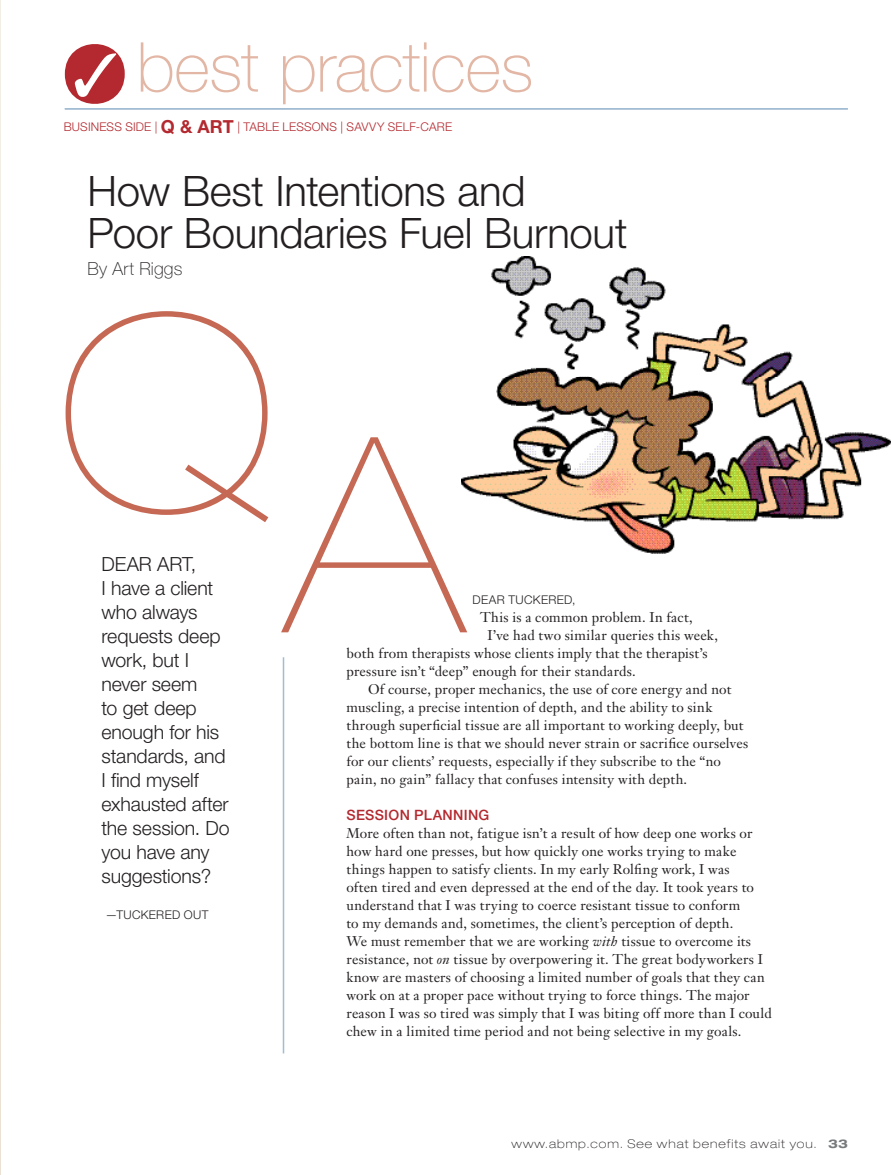
<style>
.page{position:relative;width:891px;height:1175px;background:#fff}
.page>*{position:absolute;margin:0;border:0;box-sizing:border-box;transform-origin:0 0}
.Feature_Cap{font:900 expanded 273px "Helvetica Neue";color:#c56955}
.New_Column_open{font:100 68.85px "Helvetica Neue";letter-spacing:-.01em;color:#e3b7a6}
.Columns{font:300 42px/42px "Helvetica Neue";letter-spacing:-.005em;color:#231f20}
.Q_Art{font:300 19.5px/24px "Helvetica Neue";letter-spacing:-.005em;color:#231f20}
.Columns-2{font:100 18px "Helvetica Neue";letter-spacing:.01em;color:#231f20}
.Subhead_One{font:500 14.25px "Helvetica Neue";letter-spacing:.02em;color:#b3292f}
.Standard_Indent_None{font:13.8px/18px "Janson Text";letter-spacing:.01em;color:#231f20}
.Standard_Indent{font:13.8px/18px "Janson Text";letter-spacing:.015em;color:#231f20}
.New_Column_open-2{font:300 12px "Helvetica Neue";letter-spacing:.015em;color:#b3292f}
.t1{font:100 expanded 12px "Helvetica Neue";letter-spacing:.085em;color:#231f20}
.Attribute{font:300 12px "Helvetica Neue";letter-spacing:.03em;color:#231f20}
.s1{font-weight:700;font-size:18px}
.s2{font-style:italic}
.s3{font-weight:700;color:#787b7d}
</style>
<div class="page">
<img style="left:461px;top:257px;width:430px;height:297px">
<hr style="left:65px;top:108px;width:783px;height:2px;background:#a1bcd3">
<svg style="left:65px;top:44px;width:60px;height:66px"></svg>
<hr style="left:283px;top:657px;width:1px;height:396px;background:#a1bcd3">
<img style="left:0;top:0;width:1px;height:1163px">
<p class="New_Column_open" style="left:136px;top:28px;width:399px">best practices</p>
<p class="New_Column_open-2" style="left:64px;top:119px;width:390px">BUSINESS SIDE | <span class="s1">Q &amp; ART</span> | TABLE LESSONS | SAVVY SELF-CARE</p>
<p class="Columns" style="left:87px;top:169px;width:541px">How Best Intentions and<br>Poor Boundaries Fuel Burnout</p>
<p class="Columns-2" style="left:87px;top:258px;width:96px">By Art Riggs</p>
<p class="Feature_Cap" style="left:58px;top:255px;width:219px">Q</p>
<p class="Q_Art" style="left:102px;top:551px;width:96px">DEAR ART,</p>
<p class="Q_Art" style="left:102px;top:575px;width:130px">I have a client who always requests deep work, but I never seem<br>to get deep enough for his standards, and<br>I find myself exhausted after the session. Do you have any suggestions?</p>
<p class="Attribute" style="left:105px;top:907px;width:105px">—TUCKERED OUT</p>
<p class="Feature_Cap" style="left:286px;top:376px;width:178px">A</p>
<p class="Attribute" style="left:472px;top:592px;width:105px">DEAR TUCKERED,</p>
<p class="Standard_Indent" style="left:480px;top:608px;width:214px">This is a common problem. In fact,</p>
<p class="Standard_Indent" style="left:488px;top:626px;width:232px">I’ve had two similar queries this week,</p>
<p class="Standard_Indent" style="left:346px;top:644px;width:363px">both from therapists whose clients imply that the therapist’s</p>
<p class="Standard_Indent" style="left:346px;top:662px;width:291px">pressure isn’t “deep” enough for their standards.</p>
<p class="Standard_Indent" style="left:346px;top:680px;width:403px;text-indent:22px">Of course, proper mechanics, the use of core energy and not muscling, a precise intention of depth, and the ability to sink through superficial tissue are all important to working deeply, but the bottom line is that we should never strain or sacrifice ourselves for our clients’ requests, especially if they subscribe to the “no pain, no gain” fallacy that confuses intensity with depth.</p>
<p class="Subhead_One" style="left:346px;top:806px;width:144px">SESSION PLANNING</p>
<p class="Standard_Indent_None" style="left:346px;top:824px;width:427px">More often than not, fatigue isn’t a result of how deep one works or how hard one presses, but how quickly one works trying to make things happen to satisfy clients. In my early Rolfing work, I was<br>often tired and even depressed at the end of the day. It took years to understand that I was trying to coerce resistant tissue to conform<br>to my demands and, sometimes, the client’s perception of depth.<br>We must remember that we are working <span class="s2">with</span> tissue to overcome its resistance, not <span class="s2">on</span> tissue by overpowering it. The great bodyworkers I know are masters of choosing a limited number of goals that they can work on at a proper pace without trying to force things. The major reason I was so tired was simply that I was biting off more than I could chew in a limited time period and not being selective in my goals.</p>
<p class="t1" style="left:512px;top:1137px;width:338px">www.abmp.com. See what benefits await you. <span class="s3">33</span></p>
</div>
